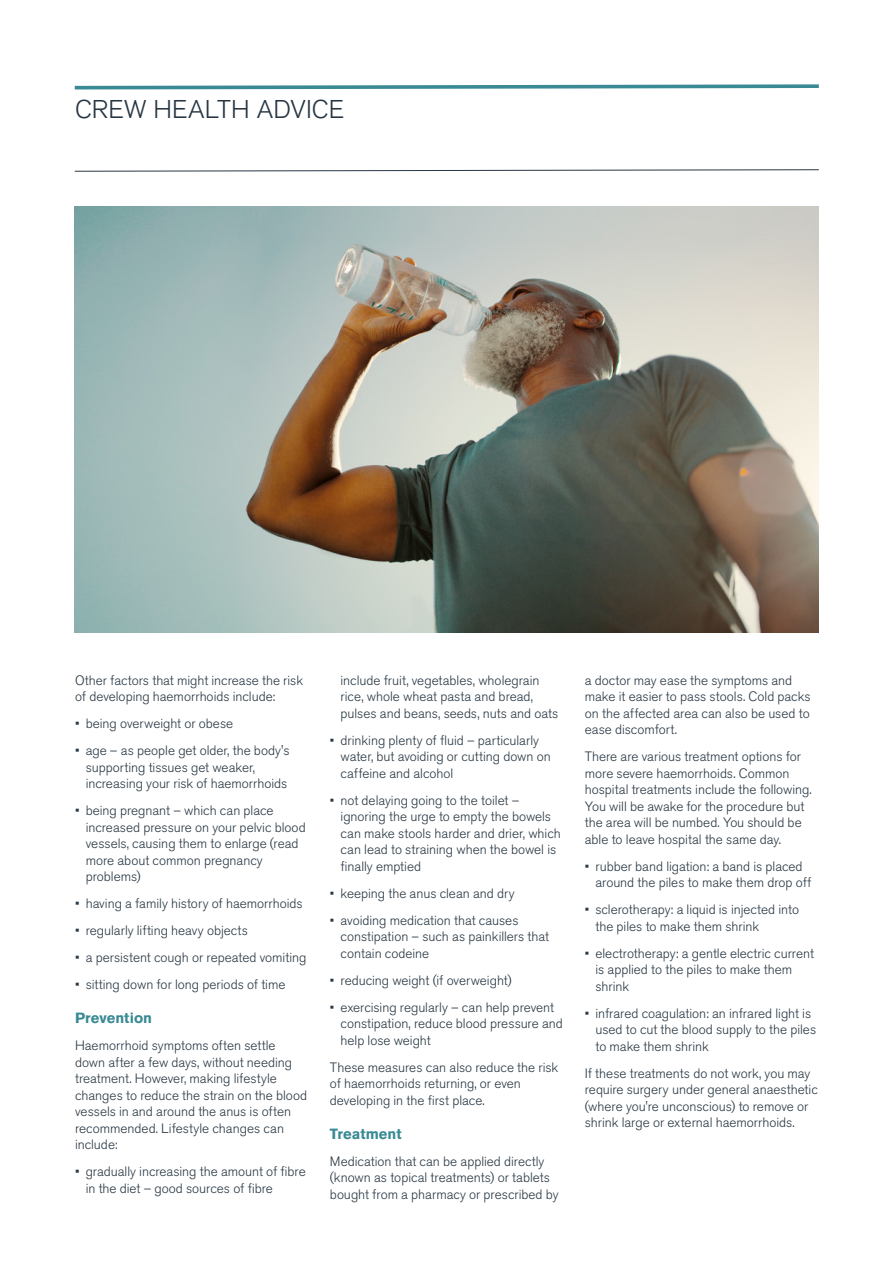
<style>
.page{position:relative;width:893px;height:1263px;background:#fff}
.page>*{position:absolute;margin:0;border:0;box-sizing:border-box;transform-origin:0 0}
.t1{font:300 25.5px "Akzidenz Grotesk BE";letter-spacing:.005em;color:#273643}
.t2{font:700 14.7px "Akzidenz Grotesk BE";letter-spacing:.005em;color:#398a94}
.t3{font:300 13.5px/16.5px "Akzidenz Grotesk BE";color:#283743}
</style>
<div class="page">
<svg style="left:74px;top:84px;width:745px;height:6px"></svg>
<svg style="left:74px;top:169px;width:745px;height:3px"></svg>
<img style="left:75px;top:206px;width:743px;height:426px">
<h1 class="t1" style="left:75px;top:95px;width:271px">CREW HEALTH ADVICE</h1>
<p class="t3" style="left:75px;top:672px;width:230px">Other factors that might increase the risk of developing haemorrhoids include:</p>
<p class="t3" style="left:75px;top:715px;width:160px">• being overweight or obese</p>
<p class="t3" style="left:86px;top:742px;width:205px;text-indent:-11px">• age – as people get older, the body's supporting tissues get weaker, increasing your risk of haemorrhoids</p>
<p class="t3" style="left:86px;top:802px;width:221px;text-indent:-11px">• being pregnant – which can place increased pressure on your pelvic blood vessels, causing them to enlarge (read more about common pregnancy problems)</p>
<p class="t3" style="left:75px;top:895px;width:229px">• having a family history of haemorrhoids</p>
<p class="t3" style="left:75px;top:922px;width:174px">• regularly lifting heavy objects</p>
<p class="t3" style="left:75px;top:949px;width:233px">• a persistent cough or repeated vomiting</p>
<p class="t3" style="left:75px;top:976px;width:212px">• sitting down for long periods of time</p>
<p class="t2" style="left:75px;top:1010px;width:79px">Prevention</p>
<p class="t3" style="left:75px;top:1038px;width:234px">Haemorrhoid symptoms often settle down after a few days, without needing treatment. However, making lifestyle changes to reduce the strain on the blood vessels in and around the anus is often recommended. Lifestyle changes can include:</p>
<p class="t3" style="left:86px;top:1164px;width:221px;text-indent:-11px">• gradually increasing the amount of fibre in the diet – good sources of fibre</p>
<p class="t3" style="left:341px;top:672px;width:219px">include fruit, vegetables, wholegrain rice, whole wheat pasta and bread, pulses and beans, seeds, nuts and oats</p>
<p class="t3" style="left:341px;top:732px;width:212px;text-indent:-11px">• drinking plenty of fluid – particularly water, but avoiding or cutting down on caffeine and alcohol</p>
<p class="t3" style="left:341px;top:792px;width:222px;text-indent:-11px">• not delaying going to the toilet – ignoring the urge to empty the bowels can make stools harder and drier, which can lead to straining when the bowel is finally emptied</p>
<p class="t3" style="left:330px;top:885px;width:186px">• keeping the anus clean and dry</p>
<p class="t3" style="left:341px;top:912px;width:210px;text-indent:-11px">• avoiding medication that causes constipation – such as painkillers that contain codeine</p>
<p class="t3" style="left:330px;top:972px;width:183px">• reducing weight (if overweight)</p>
<p class="t3" style="left:341px;top:999px;width:224px;text-indent:-11px">• exercising regularly – can help prevent constipation, reduce blood pressure and help lose weight</p>
<p class="t3" style="left:330px;top:1059px;width:230px">These measures can also reduce the risk of haemorrhoids returning, or even developing in the first place.</p>
<p class="t2" style="left:330px;top:1125px;width:73px">Treatment</p>
<p class="t3" style="left:330px;top:1153px;width:230px">Medication that can be applied directly (known as topical treatments) or tablets bought from a pharmacy or prescribed by</p>
<p class="t3" style="left:585px;top:672px;width:227px">a doctor may ease the symptoms and make it easier to pass stools. Cold packs on the affected area can also be used to ease discomfort.</p>
<p class="t3" style="left:585px;top:748px;width:229px">There are various treatment options for more severe haemorrhoids. Common hospital treatments include the following.<br>You will be awake for the procedure but the area will be numbed. You should be able to leave hospital the same day.</p>
<p class="t3" style="left:595px;top:858px;width:218px;text-indent:-11px">• rubber band ligation: a band is placed around the piles to make them drop off</p>
<p class="t3" style="left:595px;top:901px;width:205px;text-indent:-11px">• sclerotherapy: a liquid is injected into the piles to make them shrink</p>
<p class="t3" style="left:595px;top:945px;width:220px;text-indent:-11px">• electrotherapy: a gentle electric current is applied to the piles to make them shrink</p>
<p class="t3" style="left:595px;top:1005px;width:222px;text-indent:-11px">• infrared coagulation: an infrared light is used to cut the blood supply to the piles to make them shrink</p>
<p class="t3" style="left:585px;top:1065px;width:235px">If these treatments do not work, you may require surgery under general anaesthetic (where you're unconscious) to remove or shrink large or external haemorrhoids.</p>
</div>
